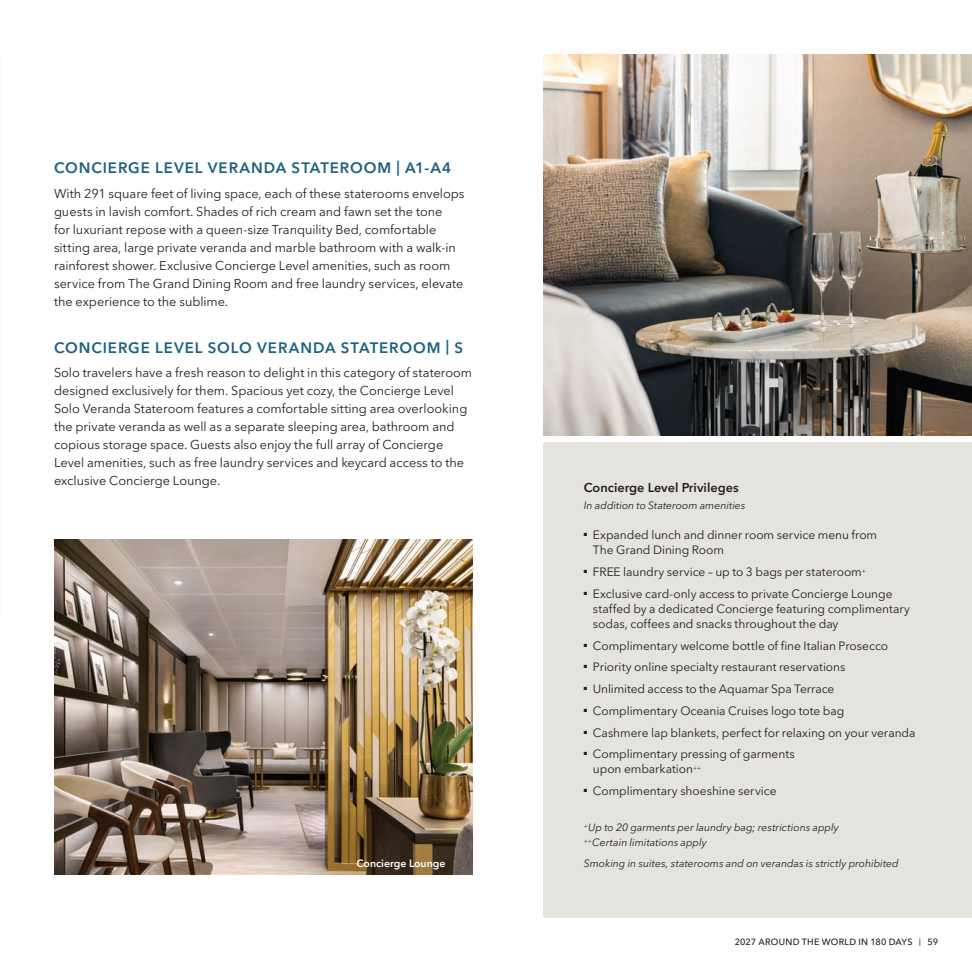
<style>
.page{position:relative;width:972px;height:972px;background:#fff}
.page>*{position:absolute;margin:0;border:0;box-sizing:border-box;transform-origin:0 0}
.t1{font:600 15px "Avenir Next LT Pro";letter-spacing:.06em;color:#1d6180}
.t2{font:12.75px/18px "Avenir Next LT Pro";letter-spacing:-.005em;color:#231f20}
.t3{font:600 12.75px "Avenir Next LT Pro";color:#231f20}
.t4{font:12px/15px "Avenir Next LT Pro";letter-spacing:-.005em;color:#231f20}
.t5{font:italic 10.5px/15px "Avenir Next LT Pro";color:#231f20}
.t6{font:600 10.5px "Avenir Next LT Pro";color:#fff}
.t7{font:500 9px "Avenir Next LT Pro";letter-spacing:.03em;color:#231f20}
</style>
<div class="page">
<img style="left:54px;top:539px;width:418px;height:336px">
<img style="left:543px;top:54px;width:429px;height:382px">
<div style="left:543px;top:442px;width:429px;height:476px;background:#e4e3de"></div>
<p class="t1" style="left:54px;top:159px;width:399px">CONCIERGE LEVEL VERANDA STATEROOM | A1-A4</p>
<p class="t2" style="left:54px;top:185px;width:412px">With 291 square feet of living space, each of these staterooms envelops guests in lavish comfort. Shades of rich cream and fawn set the tone<br>for luxuriant repose with a queen-size Tranquility Bed, comfortable sitting area, large private veranda and marble bathroom with a walk-in rainforest shower. Exclusive Concierge Level amenities, such as room service from The Grand Dining Room and free laundry services, elevate the experience to the sublime.</p>
<p class="t1" style="left:54px;top:338px;width:410px">CONCIERGE LEVEL SOLO VERANDA STATEROOM | S</p>
<p class="t2" style="left:54px;top:364px;width:420px">Solo travelers have a fresh reason to delight in this category of stateroom designed exclusively for them. Spacious yet cozy, the Concierge Level Solo Veranda Stateroom features a comfortable sitting area overlooking the private veranda as well as a separate sleeping area, bathroom and copious storage space. Guests also enjoy the full array of Concierge Level amenities, such as free laundry services and keycard access to the exclusive Concierge Lounge.</p>
<p class="t6" style="left:356px;top:857px;width:91px">Concierge Lounge</p>
<p class="t3" style="left:584px;top:480px;width:156px">Concierge Level Privileges</p>
<p class="t5" style="left:584px;top:498px;width:163px">In addition to Stateroom amenities</p>
<p class="t4" style="left:593px;top:528px;width:286px;text-indent:-9px">■ Expanded lunch and dinner room service menu from<br>The Grand Dining Room</p>
<p class="t4" style="left:584px;top:564px;width:284px">■ FREE laundry service – up to 3 bags per stateroom<sup>+</sup></p>
<p class="t4" style="left:593px;top:586px;width:319px;text-indent:-9px">■ Exclusive card-only access to private Concierge Lounge staffed by a dedicated Concierge featuring complimentary sodas, coffees and snacks throughout the day</p>
<p class="t4" style="left:584px;top:638px;width:306px">■ Complimentary welcome bottle of fine Italian Prosecco</p>
<p class="t4" style="left:584px;top:660px;width:263px">■ Priority online specialty restaurant reservations</p>
<p class="t4" style="left:584px;top:681px;width:252px">■ Unlimited access to the Aquamar Spa Terrace</p>
<p class="t4" style="left:584px;top:703px;width:262px">■ Complimentary Oceania Cruises logo tote bag</p>
<p class="t4" style="left:584px;top:725px;width:333px">■ Cashmere lap blankets, perfect for relaxing on your veranda</p>
<p class="t4" style="left:593px;top:747px;width:203px;text-indent:-9px">■ Complimentary pressing of garments upon embarkation<sup>++</sup></p>
<p class="t4" style="left:584px;top:783px;width:194px">■ Complimentary shoeshine service</p>
<p class="t5" style="left:584px;top:820px;width:257px"><sup>+</sup>Up to 20 garments per laundry bag; restrictions apply <sup>++</sup>Certain limitations apply</p>
<p class="t5" style="left:584px;top:856px;width:316px">Smoking in suites, staterooms and on verandas is strictly prohibited</p>
<p class="t7" style="left:735px;top:936px;width:205px">2027 AROUND THE WORLD IN 180 DAYS <sup>|</sup> 59</p>
</div>
